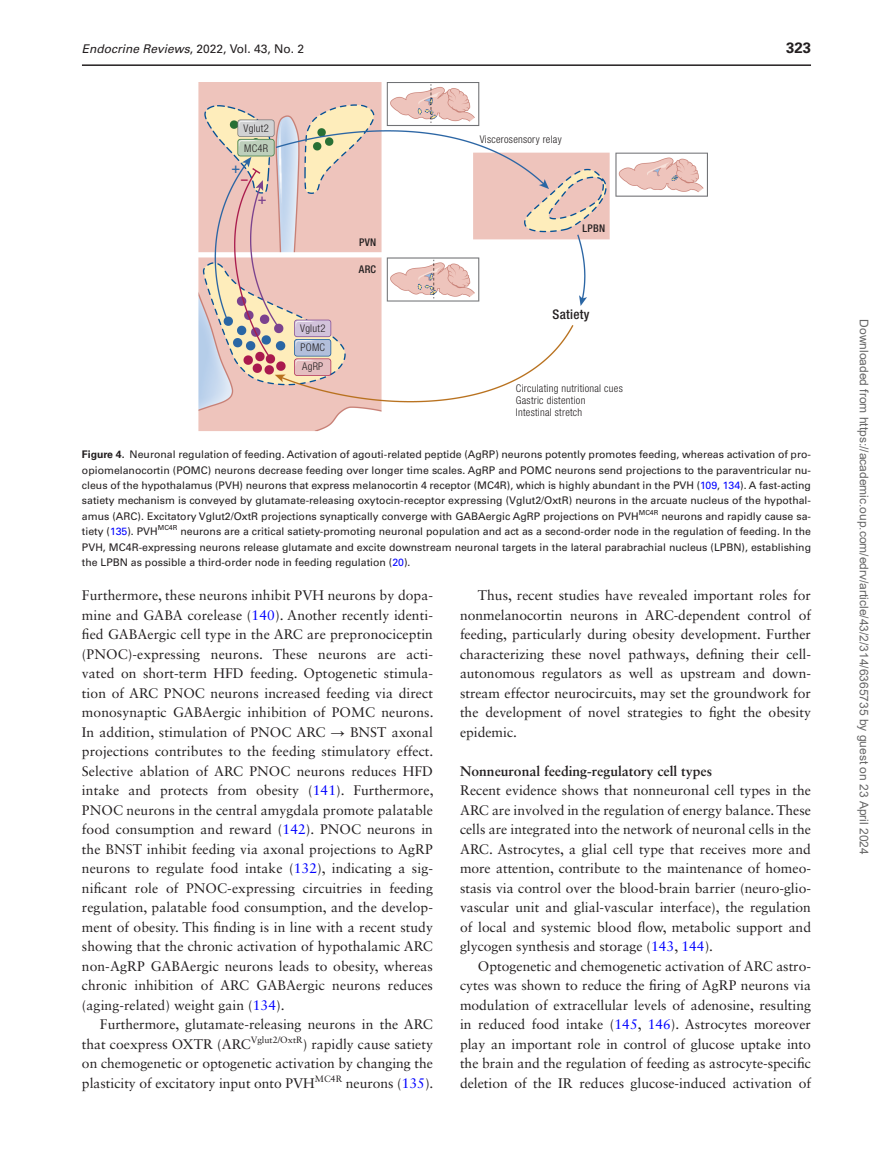
<style>
.page{position:relative;width:893px;height:1174px;background:#fff}
.page>*{position:absolute;margin:0;border:0;box-sizing:border-box;transform-origin:0 0}
.t1{font:700 15px "Univers LT Std";color:#231f20}
.t2{font:500 condensed 14.55px "Helvetica Neue LT Std";color:#2966a4}
.t3{font:500 condensed 14.55px "Helvetica Neue LT Std";color:#7b428e}
.t4{font:13.8px/19.5px "Sabon LT Std";color:#231f20;text-align:justify}
.t5{font:700 13.8px "Sabon LT Std";color:#231f20}
.t6{font:500 condensed 13.2px "Helvetica Neue LT Std";letter-spacing:.025em;color:#231f20}
.t7{font:500 condensed 13.2px "Helvetica Neue LT Std";color:#aa1a4e}
.t8{font:12px "Arial";color:#666}
.t9{font:12px "Univers LT Std";color:#231f20}
.t10{font:300 condensed 10.65px/12px "Helvetica Neue LT Std";letter-spacing:.025em;color:#231f20}
.t11{font:500 condensed 10.65px "Helvetica Neue LT Std";letter-spacing:.025em;color:#231f20}
.t12{font:10.5px/15.3px "Univers LT Std";color:#231f20;text-align:justify}
.s1{font-style:italic}
.s2{font-weight:700}
.s3{color:#00f}
.s4{font-family:"Gandhari Unicode"}
</style>
<div class="page">
<hr style="left:82px;top:64px;width:729px;height:2px;background:#231f20">
<img style="left:198px;top:82px;width:509px;height:349px">
<p class="t9" style="left:82px;top:42px;width:224px"><span class="s1">Endocrine Reviews</span>, 2022, Vol. 43, No. 2</p>
<p class="t1" style="left:786px;top:39px;width:27px">323</p>
<p class="t10" style="left:244px;top:119px;width:27px;line-height:19.4px">Vglut2<br>MC4R</p>
<p class="t2" style="left:231px;top:159px;width:10px">+</p>
<p class="t7" style="left:241px;top:172px;width:8px">–</p>
<p class="t3" style="left:258px;top:190px;width:10px">+</p>
<p class="t10" style="left:300px;top:322px;width:27px">Vglut2</p>
<p class="t10" style="left:302px;top:360px;width:23px">AgRP</p>
<p class="t10" style="left:300px;top:341px;width:26px">POMC</p>
<p class="t11" style="left:359px;top:236px;width:19px">PVN</p>
<p class="t11" style="left:359px;top:262px;width:19px">ARC</p>
<p class="t10" style="left:480px;top:133px;width:83px">Viscerosensory relay</p>
<p class="t11" style="left:583px;top:222px;width:24px">LPBN</p>
<p class="t6" style="left:552px;top:306px;width:39px">Satiety</p>
<p class="t10" style="left:516px;top:382px;width:108px">Circulating nutritional cues<br>Gastric distention<br>Intestinal stretch</p>
<p class="t12" style="left:82px;top:447px;width:731px"><span class="s2">Figure 4.</span> Neuronal regulation of feeding. Activation of agouti-related peptide (AgRP) neurons potently promotes feeding, whereas activation of pro&shy;opiomelanocortin (POMC) neurons decrease feeding over longer time scales. AgRP and POMC neurons send projections to the paraventricular nu&shy;cleus of the hypothalamus (PVH) neurons that express melanocortin 4 receptor (MC4R), which is highly abundant in the PVH (<span class="s3">109</span>, <span class="s3">134</span>). A fast-acting satiety mechanism is conveyed by glutamate-releasing oxytocin-receptor expressing (Vglut2/OxtR) neurons in the arcuate nucleus of the hypothal&shy;amus (ARC). Excitatory Vglut2/OxtR projections synaptically converge with GABAergic AgRP projections on PVH<sup>MC4R</sup> neurons and rapidly cause sa&shy;tiety (<span class="s3">135</span>). PVH<sup>MC4R</sup> neurons are a critical satiety-promoting neuronal population and act as a second-order node in the regulation of feeding. In the PVH, MC4R-expressing neurons release glutamate and excite downstream neuronal targets in the lateral parabrachial nucleus (LPBN), establishing the LPBN as possible a third-order node in feeding regulation (<span class="s3">20</span>).</p>
<p class="t4" style="left:82px;top:585px;width:353px">Furthermore, these neurons inhibit PVH neurons by dopa&shy;mine and GABA corelease (<span class="s3">140</span>). Another recently identi&shy;fied GABAergic cell type in the ARC are prepronociceptin (PNOC)-expressing neurons. These neurons are acti&shy;vated on short-term HFD feeding. Optogenetic stimula&shy;tion of ARC PNOC neurons increased feeding via direct monosynaptic GABAergic inhibition of POMC neurons.<br>In addition, stimulation of PNOC ARC <span class="s4">→</span> BNST axonal projections contributes to the feeding stimulatory effect.<br>Selective ablation of ARC PNOC neurons reduces HFD intake and protects from obesity (<span class="s3">141</span>). Furthermore, PNOC neurons in the central amygdala promote palatable food consumption and reward (<span class="s3">142</span>). PNOC neurons in the BNST inhibit feeding via axonal projections to AgRP neurons to regulate food intake (<span class="s3">132</span>), indicating a sig&shy;nificant role of PNOC-expressing circuitries in feeding regulation, palatable food consumption, and the develop&shy;ment of obesity. This finding is in line with a recent study showing that the chronic activation of hypothalamic ARC non-AgRP GABAergic neurons leads to obesity, whereas chronic inhibition of ARC GABAergic neurons reduces (aging-related) weight gain (<span class="s3">134</span>).</p>
<p class="t4" style="left:82px;top:1014px;width:353px;text-indent:18px">Furthermore, glutamate-releasing neurons in the ARC that coexpress OXTR (ARC<sup>Vglut2/OxtR</sup>) rapidly cause satiety on chemogenetic or optogenetic activation by changing the plasticity of excitatory input onto PVH<sup>MC4R</sup> neurons (<span class="s3">135</span>).</p>
<p class="t4" style="left:460px;top:585px;width:353px;text-indent:18px">Thus, recent studies have revealed important roles for nonmelanocortin neurons in ARC-dependent control of feeding, particularly during obesity development. Further characterizing these novel pathways, defining their cell&shy;autonomous regulators as well as upstream and down&shy;stream effector neurocircuits, may set the groundwork for the development of novel strategies to fight the obesity epidemic.</p>
<p class="t5" style="left:460px;top:762px;width:254px">Nonneuronal feeding-regulatory cell types</p>
<p class="t4" style="left:460px;top:780px;width:353px">Recent evidence shows that nonneuronal cell types in the ARC are involved in the regulation of energy balance. These cells are integrated into the network of neuronal cells in the ARC. Astrocytes, a glial cell type that receives more and more attention, contribute to the maintenance of homeo&shy;stasis via control over the blood-brain barrier (neuro-glio&shy;vascular unit and glial-vascular interface), the regulation of local and systemic blood flow, metabolic support and glycogen synthesis and storage (<span class="s3">143</span>, <span class="s3">144</span>).</p>
<p class="t4" style="left:460px;top:956px;width:353px;text-indent:18px">Optogenetic and chemogenetic activation of ARC astro&shy;cytes was shown to reduce the firing of AgRP neurons via modulation of extracellular levels of adenosine, resulting in reduced food intake (<span class="s3">145</span>, <span class="s3">146</span>). Astrocytes moreover play an important role in control of glucose uptake into the brain and the regulation of feeding as astrocyte-specific deletion of the IR reduces glucose-induced activation of</p>
<p class="t8" style="left:868px;top:319px;width:537px;rotate:90deg">Downloaded from https://academic.oup.com/edrv/article/43/2/314/6365735 by guest on 23 April 2024</p>
</div>
